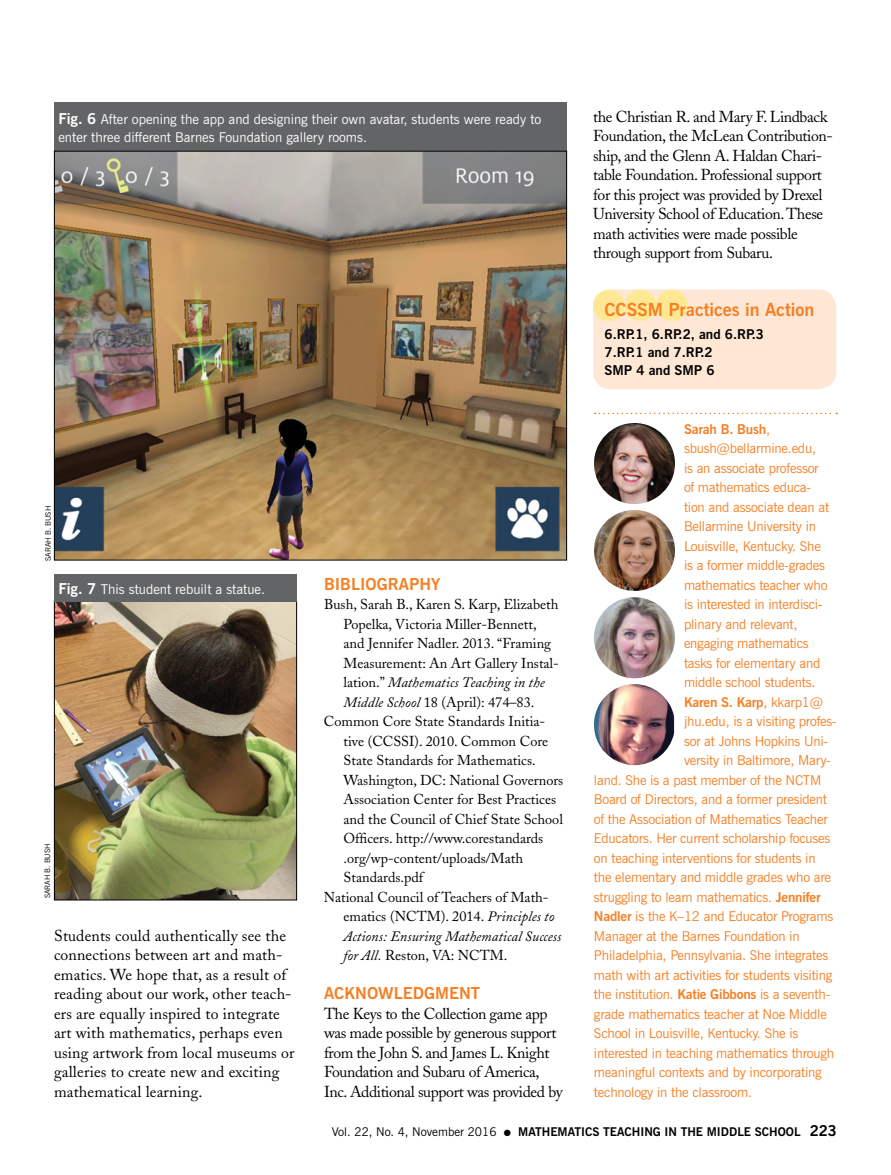
<style>
.page{position:relative;width:891px;height:1175px;background:#fff}
.page>*{position:absolute;margin:0;border:0;box-sizing:border-box;transform-origin:0 0}
.t1{font:700 18px "News Gothic BT";color:#f58025}
.t2{font:700 16.5px "News Gothic BT";color:#f58025}
.t3{font:15.75px/19.5px "Adobe Caslon";letter-spacing:-.025em;color:#000}
.t4{font:15.75px/19.5px "Adobe Caslon";letter-spacing:.01em;color:#000}
.t5{font:14.25px "Adobe Caslon";color:#000}
.t6{font:italic 14.25px "Adobe Caslon";letter-spacing:.005em;color:#000}
.t7{font:13.5px "News Gothic BT";letter-spacing:-.015em;color:#f58025}
.t8{font:13.5px/18px "News Gothic BT";color:#fff}
.t9{font:700 13.5px/18px "News Gothic BT";color:#000}
.t10{font:700 13.5px "News Gothic BT";letter-spacing:-.015em;color:#f58025}
.t11{font:700 12px "News Gothic BT";color:#000}
.t12{font:7.5px "News Gothic BT";color:#000}
.s1{font-weight:700;font-size:15px}
.s2{font-style:normal}
.s3{font-style:italic}
.s4{font-weight:400}
.s5{font-weight:700}
.s6{font-size:15px}
</style>
<div class="page">
<svg style="left:595px;top:412px;width:242px;height:2px"></svg>
<img style="left:594px;top:423px;width:81px;height:81px;border-radius:40px">
<img style="left:594px;top:597px;width:81px;height:81px;border-radius:40px">
<img style="left:594px;top:510px;width:81px;height:81px;border-radius:40px">
<img style="left:594px;top:684px;width:80px;height:81px">
<img style="left:56px;top:602px;width:239px;height:296px">
<div style="left:54px;top:599px;width:243px;height:301px;border:1px solid #000"></div>
<div style="left:54px;top:574px;width:243px;height:28px;background:#636466"></div>
<div style="left:54px;top:102px;width:513px;height:50px;background:#636466"></div>
<img style="left:56px;top:153px;width:509px;height:405px">
<div style="left:593px;top:289px;width:243px;height:100px;background:#fee8d5;border-radius:18px"></div>
<div style="left:625px;top:290px;width:31px;height:31px;background:#ffe894;border-radius:50%"></div>
<div style="left:656px;top:290px;width:32px;height:31px;background:#ffe894;border-radius:50%"></div>
<div style="left:593px;top:290px;width:32px;height:31px;background:#ffe894;border-radius:50%"></div>
<p class="t8" style="left:58px;top:110px;width:484px"><span class="s1">Fig. 6</span> After opening the app and designing their own avatar, students were ready to enter three different Barnes Foundation gallery rooms.</p>
<p class="t12" style="left:44px;top:561px;width:56px;rotate:-90deg">SARAH B. BUSH</p>
<p class="t8" style="left:58px;top:580px;width:208px"><span class="s1">Fig. 7</span> This student rebuilt a statue.</p>
<p class="t12" style="left:43px;top:898px;width:56px;rotate:-90deg">SARAH B. BUSH</p>
<p class="t4" style="left:54px;top:926px;width:242px">Students could authentically see the connections between art and math&shy;ematics. We hope that, as a result of reading about our work, other teach&shy;ers are equally inspired to integrate art with mathematics, perhaps even using artwork from local museums or galleries to create new and exciting mathematical learning.</p>
<p class="t2" style="left:324px;top:574px;width:118px">BIBLIOGRAPHY</p>
<p class="t5" style="left:324px;top:596px;width:236px">Bush, Sarah B., Karen S. Karp, Elizabeth</p>
<p class="t5" style="left:343px;top:615px;width:195px">Popelka, Victoria Miller-Bennett,</p>
<p class="t5" style="left:343px;top:635px;width:209px">and Jennifer Nadler. 2013. “Framing</p>
<p class="t5" style="left:343px;top:654px;width:217px">Measurement: An Art Gallery Instal-</p>
<p class="t6" style="left:343px;top:674px;width:203px"><span class="s2">lation.”</span> Mathematics Teaching in the</p>
<p class="t5" style="left:343px;top:693px;width:192px"><span class="s3">Middle School</span> 18 (April): 474–83.</p>
<p class="t5" style="left:324px;top:713px;width:223px">Common Core State Standards Initia-</p>
<p class="t5" style="left:343px;top:732px;width:206px">tive (CCSSI). 2010. Common Core</p>
<p class="t5" style="left:343px;top:752px;width:194px">State Standards for Mathematics.</p>
<p class="t5" style="left:343px;top:771px;width:221px">Washington, DC: National Governors</p>
<p class="t5" style="left:343px;top:791px;width:214px">Association Center for Best Practices</p>
<p class="t5" style="left:343px;top:810px;width:221px">and the Council of Chief State School</p>
<p class="t5" style="left:343px;top:830px;width:201px">Officers. http://www.corestandards</p>
<p class="t5" style="left:343px;top:849px;width:181px">.org/wp-content/uploads/Math</p>
<p class="t5" style="left:343px;top:869px;width:81px">Standards.pdf</p>
<p class="t5" style="left:324px;top:888px;width:226px">National Council of Teachers of Math-</p>
<p class="t5" style="left:343px;top:908px;width:212px">ematics (NCTM). 2014. <span class="s3">Principles to</span></p>
<p class="t6" style="left:343px;top:928px;width:219px">Actions: Ensuring Mathematical Success</p>
<p class="t5" style="left:343px;top:947px;width:166px"><span class="s3">for All.</span> Reston, VA: NCTM.</p>
<p class="t2" style="left:324px;top:983px;width:158px">ACKNOWLEDGMENT</p>
<p class="t3" style="left:324px;top:1004px;width:240px">The Keys to the Collection game app was made possible by generous support from the John S. and James L. Knight Foundation and Subaru of America, Inc. Additional support was provided by</p>
<p class="t3" style="left:593px;top:107px;width:241px">the Christian R. and Mary F. Lindback Foundation, the McLean Contribution&shy;ship, and the Glenn A. Haldan Chari&shy;table Foundation. Professional support for this project was provided by Drexel University School of Education. These math activities were made possible through support from Subaru.</p>
<h1 class="t1" style="left:604px;top:299px;width:212px">CCSSM Practices in Action</h1>
<p class="t9" style="left:604px;top:324px;width:161px">6.RP.1, 6.RP.2, and 6.RP.3<br>7.RP.1 and 7.RP.2<br>SMP 4 and SMP 6</p>
<p class="t10" style="left:684px;top:420px;width:88px">Sarah B. Bush<span class="s4">,</span></p>
<p class="t7" style="left:684px;top:440px;width:134px">sbush@bellarmine.edu,</p>
<p class="t7" style="left:684px;top:460px;width:136px">is an associate professor</p>
<p class="t7" style="left:684px;top:479px;width:128px">of mathematics educa-</p>
<p class="t7" style="left:684px;top:498px;width:147px">tion and associate dean at</p>
<p class="t7" style="left:684px;top:518px;width:134px">Bellarmine University in</p>
<p class="t7" style="left:684px;top:537px;width:138px">Louisville, Kentucky. She</p>
<p class="t7" style="left:684px;top:557px;width:143px">is a former middle-grades</p>
<p class="t7" style="left:684px;top:576px;width:145px">mathematics teacher who</p>
<p class="t7" style="left:684px;top:596px;width:140px">is interested in interdisci-</p>
<p class="t7" style="left:684px;top:615px;width:115px">plinary and relevant,</p>
<p class="t7" style="left:684px;top:635px;width:126px">engaging mathematics</p>
<p class="t7" style="left:684px;top:654px;width:138px">tasks for elementary and</p>
<p class="t7" style="left:684px;top:674px;width:133px">middle school students.</p>
<p class="t10" style="left:684px;top:693px;width:141px">Karen S. Karp<span class="s4">, kkarp1@</span></p>
<p class="t7" style="left:684px;top:713px;width:154px">jhu.edu, is a visiting profes-</p>
<p class="t7" style="left:684px;top:732px;width:146px">sor at Johns Hopkins Uni-</p>
<p class="t7" style="left:684px;top:752px;width:148px">versity in Baltimore, Mary-</p>
<p class="t7" style="left:594px;top:771px;width:229px">land. She is a past member of the NCTM</p>
<p class="t7" style="left:594px;top:791px;width:235px">Board of Directors, and a former president</p>
<p class="t7" style="left:594px;top:810px;width:235px">of the Association of Mathematics Teacher</p>
<p class="t7" style="left:594px;top:830px;width:238px">Educators. Her current scholarship focuses</p>
<p class="t7" style="left:594px;top:849px;width:223px">on teaching interventions for students in</p>
<p class="t7" style="left:594px;top:869px;width:239px">the elementary and middle grades who are</p>
<p class="t7" style="left:594px;top:888px;width:228px">struggling to learn mathematics. <span class="s5">Jennifer</span></p>
<p class="t7" style="left:594px;top:908px;width:241px"><span class="s5">Nadler</span> is the K–12 and Educator Programs</p>
<p class="t7" style="left:594px;top:927px;width:207px">Manager at the Barnes Foundation in</p>
<p class="t7" style="left:594px;top:947px;width:236px">Philadelphia, Pennsylvania. She integrates</p>
<p class="t7" style="left:594px;top:966px;width:240px">math with art activities for students visiting</p>
<p class="t7" style="left:594px;top:986px;width:238px">the institution. <span class="s5">Katie Gibbons</span> is a seventh-</p>
<p class="t7" style="left:594px;top:1005px;width:234px">grade mathematics teacher at Noe Middle</p>
<p class="t7" style="left:594px;top:1025px;width:206px">School in Louisville, Kentucky. She is</p>
<p class="t7" style="left:594px;top:1044px;width:242px">interested in teaching mathematics through</p>
<p class="t7" style="left:594px;top:1064px;width:229px">meaningful contexts and by incorporating</p>
<p class="t7" style="left:594px;top:1083px;width:160px">technology in the classroom.</p>
<p class="t11" style="left:332px;top:1124px;width:507px"><span class="s4">Vol. 22, No. 4, November 2016</span> ● MATHEMATICS TEACHING IN THE MIDDLE SCHOOL <span class="s6">223</span></p>
</div>
